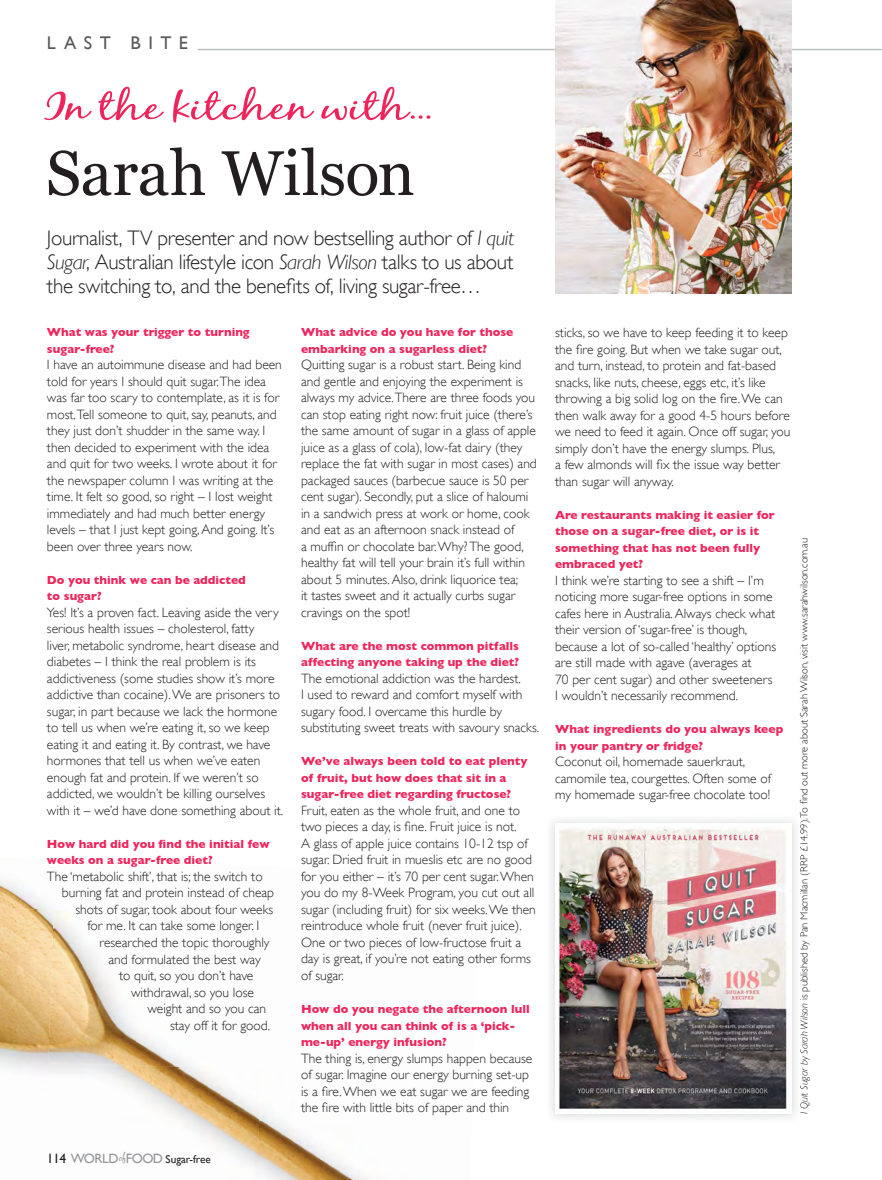
<style>
.page{position:relative;width:882px;height:1180px;background:#fff}
.page>*{position:absolute;margin:0;border:0;box-sizing:border-box;transform-origin:0 0}
.t1{font:63px "Georgia";letter-spacing:-.005em;color:#231f20}
.t2{font:36px "Black Jack";letter-spacing:.02em;color:#ee255c;scale:1.41 1}
.t3{font:300 21px/24px "Gill Sans";letter-spacing:-.015em;color:#231f20;text-align:justify}
.t4{font:18.3px "Gill Sans";letter-spacing:.41em;color:#58595b}
.t5{font:300 13.5px/16.5px "Gill Sans";color:#231f20}
.t6{font:700 12px/16.5px "Gill Sans";color:#ee255c}
.t7{font:11.25px "Gill Sans";color:#231f20}
.t8{font:300 10.5px "Gill Sans";color:#231f20}
.s1{font-style:italic}
.s2{font-size:13.5px}
.s3{font-size:13.5px;color:#939598}
.s4{font-family:"Black Jack";font-size:10.5px;color:#939598}
</style>
<div class="page">
<img style="left:261px;top:1112px;width:107px;height:67px">
<img style="left:54px;top:1069px;width:207px;height:103px">
<img style="left:0;top:924px;width:54px;height:149px">
<img style="left:48px;top:924px;width:151px;height:145px">
<img style="left:0;top:879px;width:69px;height:45px">
<hr style="left:197px;top:49px;width:684px;height:1px;background:#bcbec0">
<img style="left:555px;top:0;width:236px;height:293px">
<img style="left:800px;top:1016px;width:1px;height:97px">
<img style="left:800px;top:814px;width:1px;height:186px">
<img style="left:555px;top:823px;width:236px;height:290px">
<p class="t4" style="left:47px;top:32px;width:142px">LAST BITE</p>
<p class="t2" style="left:44px;top:85px;width:278px">In the kitchen with...</p>
<p class="t1" style="left:46px;top:137px;width:370px">Sarah Wilson</p>
<p class="t3" style="left:47px;top:226px;width:468px">Journalist, TV presenter and now bestselling author of <span class="s1">I quit Sugar</span>, Australian lifestyle icon <span class="s1">Sarah Wilson</span> talks to us about the switching to, and the benefits of, living sugar-free…</p>
<p class="t6" style="left:47px;top:323px;width:204px">What was your trigger to turning sugar-free?</p>
<p class="t5" style="left:47px;top:356px;width:236px">I have an autoimmune disease and had been told for years I should quit sugar.The idea was far too scary to contemplate, as it is for most.Tell someone to quit, say, peanuts, and they just don’t shudder in the same way. I then decided to experiment with the idea and quit for two weeks. I wrote about it for the newspaper column I was writing at the time. It felt so good, so right – I lost weight immediately and had much better energy levels – that I just kept going, And going. It’s been over three years now.</p>
<p class="t6" style="left:47px;top:571px;width:200px">Do you think we can be addicted to sugar?</p>
<p class="t5" style="left:47px;top:604px;width:238px">Yes! It’s a proven fact. Leaving aside the very serious health issues – cholesterol, fatty<br>liver, metabolic syndrome, heart disease and diabetes – I think the real problem is its addictiveness (some studies show it’s more addictive than cocaine). We are prisoners to sugar, in part because we lack the hormone to tell us when we’re eating it, so we keep eating it and eating it. By contrast, we have hormones that tell us when we’ve eaten enough fat and protein. If we weren’t so addicted, we wouldn’t be killing ourselves with it – we’d have done something about it.</p>
<p class="t6" style="left:47px;top:835px;width:224px">How hard did you find the initial few weeks on a sugar-free diet?</p>
<p class="t5" style="left:47px;top:868px;width:217px">The ‘metabolic shift’, that is; the switch to</p>
<p class="t5" style="left:62px;top:884px;width:214px">burning fat and protein instead of cheap</p>
<p class="t5" style="left:75px;top:901px;width:199px">shots of sugar, took about four weeks</p>
<p class="t5" style="left:87px;top:917px;width:173px">for me. It can take some longer. I</p>
<p class="t5" style="left:99px;top:934px;width:171px">researched the topic thoroughly</p>
<p class="t5" style="left:108px;top:950px;width:154px">and formulated the best way</p>
<p class="t5" style="left:119px;top:967px;width:136px">to quit, so you don’t have</p>
<p class="t5" style="left:131px;top:983px;width:124px">withdrawal, so you lose</p>
<p class="t5" style="left:147px;top:1000px;width:120px">weight and so you can</p>
<p class="t5" style="left:170px;top:1016px;width:102px">stay off it for good.</p>
<p class="t7" style="left:47px;top:1152px;width:165px"><span class="s2">114</span> <span class="s3">WORLD</span><span class="s4">of</span><span class="s3">FOOD</span> Sugar-free</p>
<p class="t6" style="left:301px;top:323px;width:214px">What advice do you have for those embarking on a sugarless diet?</p>
<p class="t5" style="left:301px;top:356px;width:237px">Quitting sugar is a robust start. Being kind and gentle and enjoying the experiment is always my advice.There are three foods you can stop eating right now: fruit juice (there’s the same amount of sugar in a glass of apple juice as a glass of cola), low-fat dairy (they replace the fat with sugar in most cases) and packaged sauces (barbecue sauce is 50 per cent sugar). Secondly, put a slice of haloumi in a sandwich press at work or home, cook and eat as an afternoon snack instead of<br>a muffin or chocolate bar. Why? The good, healthy fat will tell your brain it’s full within about 5 minutes. Also, drink liquorice tea;<br>it tastes sweet and it actually curbs sugar cravings on the spot!</p>
<p class="t6" style="left:301px;top:637px;width:220px">What are the most common pitfalls affecting anyone taking up the diet?</p>
<p class="t5" style="left:301px;top:670px;width:239px">The emotional addiction was the hardest.<br>I used to reward and comfort myself with sugary food. I overcame this hurdle by substituting sweet treats with savoury snacks.</p>
<p class="t6" style="left:301px;top:752px;width:228px">We’ve always been told to eat plenty of fruit, but how does that sit in a sugar-free diet regarding fructose?</p>
<p class="t5" style="left:301px;top:802px;width:236px">Fruit, eaten as the whole fruit, and one to two pieces a day, is fine. Fruit juice is not.<br>A glass of apple juice contains 10-12 tsp of sugar. Dried fruit in mueslis etc are no good for you either – it’s 70 per cent sugar. When you do my 8-Week Program, you cut out all sugar (including fruit) for six weeks. We then reintroduce whole fruit (never fruit juice).<br>One or two pieces of low-fructose fruit a day is great, if you’re not eating other forms of sugar.</p>
<p class="t6" style="left:301px;top:1000px;width:230px">How do you negate the afternoon lull when all you can think of is a ‘pick&shy;me-up’ energy infusion?</p>
<p class="t5" style="left:301px;top:1049px;width:233px">The thing is, energy slumps happen because of sugar. Imagine our energy burning set-up is a fire. When we eat sugar we are feeding the fire with little bits of paper and thin</p>
<p class="t5" style="left:555px;top:324px;width:237px">sticks, so we have to keep feeding it to keep the fire going. But when we take sugar out, and turn, instead, to protein and fat-based snacks, like nuts, cheese, eggs etc, it’s like throwing a big solid log on the fire. We can then walk away for a good 4-5 hours before we need to feed it again. Once off sugar, you simply don’t have the energy slumps. Plus,<br>a few almonds will fix the issue way better than sugar will anyway.</p>
<p class="t6" style="left:555px;top:506px;width:221px">Are restaurants making it easier for those on a sugar-free diet, or is it something that has not been fully embraced yet?</p>
<p class="t5" style="left:555px;top:572px;width:222px">I think we’re starting to see a shift – I’m noticing more sugar-free options in some cafes here in Australia. Always check what their version of ‘sugar-free’ is though, because a lot of so-called ‘healthy’ options are still made with agave (averages at<br>70 per cent sugar) and other sweeteners I wouldn’t necessarily recommend.</p>
<p class="t6" style="left:555px;top:721px;width:230px">What ingredients do you always keep in your pantry or fridge?</p>
<p class="t5" style="left:555px;top:753px;width:217px">Coconut oil, homemade sauerkraut, camomile tea, courgettes. Often some of my homemade sugar-free chocolate too!</p>
<p class="t8" style="left:797px;top:1113px;width:577px;rotate:-90deg"><span class="s1">I Quit Sugar by Sarah Wilson</span> is published by Pan Macmillan (RRP £14.99).To find out more about Sarah Wilson, visit www.sarahwilson.com.au</p>
</div>
